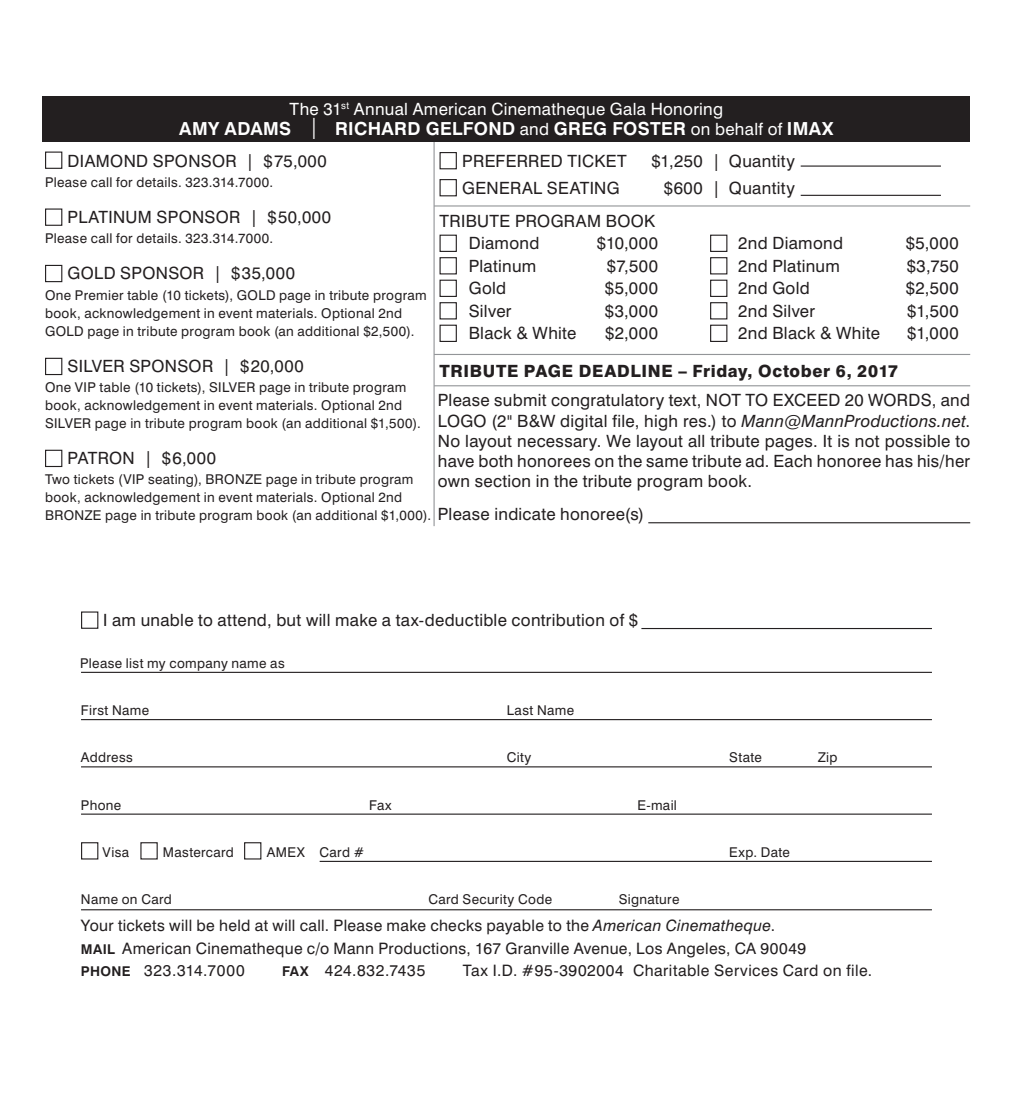
<style>
.page{position:relative;width:1013px;height:1114px;background:#fff}
.page>*{position:absolute;margin:0;border:0;box-sizing:border-box;transform-origin:0 0}
.t1{font:700 18px "Swiss 721 BT";letter-spacing:.02em;color:#fff}
.t2{font:16.88px/20.2px "Swiss 721 BT";letter-spacing:.02em;color:#231f20;text-align:justify}
.t3{font:16.88px "Swiss 721 BT";letter-spacing:.02em;color:#fff}
.t4{font:800 16.88px "Swiss 721 BT";letter-spacing:.04em;color:#231f20}
.t5{font:15.75px/22.5px "Swiss 721 BT";letter-spacing:.02em;color:#231f20}
.t6{font:15.75px "Swiss 721 BT";letter-spacing:.04em;color:#231f20}
.t7{font:13.5px/18px "Swiss 721 BT";letter-spacing:.025em;color:#231f20}
.s1{font-weight:400;font-stretch:condensed;font-size:21.15px}
.s2{font-weight:400;font-size:16.88px}
.s3{font-style:italic}
.s4{font-weight:700;font-size:13.5px}
</style>
<div class="page">
<hr style="left:433px;top:142px;width:1px;height:384px;background:#939598">
<div style="left:43px;top:96px;width:927px;height:46px;background:#231f20"></div>
<hr style="left:81px;top:672px;width:851px;height:1px;background:#231f20">
<hr style="left:81px;top:719px;width:851px;height:1px;background:#231f20">
<hr style="left:81px;top:766px;width:851px;height:1px;background:#231f20">
<hr style="left:81px;top:813px;width:851px;height:2px;background:#231f20">
<hr style="left:81px;top:909px;width:851px;height:1px;background:#231f20">
<hr style="left:319px;top:861px;width:613px;height:1px;background:#231f20">
<hr style="left:641px;top:628px;width:291px;height:1px;background:#231f20">
<hr style="left:648px;top:522px;width:322px;height:1px;background:#231f20">
<hr style="left:434px;top:205px;width:536px;height:2px;background:#939598">
<hr style="left:434px;top:354px;width:536px;height:1px;background:#939598">
<hr style="left:434px;top:385px;width:536px;height:1px;background:#939598">
<hr style="left:800px;top:165px;width:140px;height:2px;background:#231f20">
<hr style="left:800px;top:195px;width:140px;height:1px;background:#231f20">
<div style="left:439px;top:235px;width:18px;height:17px;background:#fff;border:1px solid #231f20"></div>
<div style="left:439px;top:257px;width:18px;height:17px;background:#fff;border:1px solid #231f20"></div>
<div style="left:439px;top:280px;width:18px;height:17px;background:#fff;border:1px solid #231f20"></div>
<div style="left:439px;top:302px;width:18px;height:17px;background:#fff;border:1px solid #231f20"></div>
<div style="left:439px;top:325px;width:18px;height:17px;background:#fff;border:1px solid #231f20"></div>
<div style="left:710px;top:235px;width:17px;height:17px;background:#fff;border:1px solid #231f20"></div>
<div style="left:710px;top:257px;width:17px;height:17px;background:#fff;border:1px solid #231f20"></div>
<div style="left:710px;top:280px;width:17px;height:17px;background:#fff;border:1px solid #231f20"></div>
<div style="left:710px;top:302px;width:17px;height:17px;background:#fff;border:1px solid #231f20"></div>
<div style="left:710px;top:325px;width:17px;height:17px;background:#fff;border:1px solid #231f20"></div>
<div style="left:439px;top:152px;width:18px;height:17px;background:#fff;border:1px solid #231f20"></div>
<div style="left:439px;top:179px;width:18px;height:17px;background:#fff;border:1px solid #231f20"></div>
<div style="left:81px;top:611px;width:17px;height:18px;background:#fff;border:1px solid #231f20"></div>
<div style="left:81px;top:842px;width:17px;height:17px;background:#fff;border:1px solid #231f20"></div>
<div style="left:140px;top:842px;width:18px;height:17px;background:#fff;border:1px solid #231f20"></div>
<div style="left:244px;top:842px;width:17px;height:17px;background:#fff;border:1px solid #231f20"></div>
<div style="left:45px;top:152px;width:17px;height:17px;background:#fff;border:1px solid #231f20"></div>
<div style="left:45px;top:208px;width:17px;height:18px;background:#fff;border:1px solid #231f20"></div>
<div style="left:45px;top:265px;width:17px;height:17px;background:#fff;border:1px solid #231f20"></div>
<div style="left:45px;top:358px;width:17px;height:17px;background:#fff;border:1px solid #231f20"></div>
<div style="left:45px;top:450px;width:17px;height:17px;background:#fff;border:1px solid #231f20"></div>
<p class="t3" style="left:289px;top:99px;width:435px">The 31<sup>st</sup> Annual American Cinematheque Gala Honoring</p>
<p class="t1" style="left:179px;top:118px;width:655px">AMY ADAMS <span class="s1">|</span> RICHARD GELFOND <span class="s2">and</span> GREG FOSTER <span class="s2">on behalf of</span> IMAX</p>
<p class="t2" style="left:68px;top:150px;width:261px">DIAMOND SPONSOR | $75,000</p>
<p class="t7" style="left:45px;top:173px;width:230px">Please call for details. 323.314.7000.</p>
<p class="t2" style="left:68px;top:207px;width:265px">PLATINUM SPONSOR | $50,000</p>
<p class="t7" style="left:45px;top:229px;width:230px">Please call for details. 323.314.7000.</p>
<p class="t2" style="left:68px;top:263px;width:229px">GOLD SPONSOR | $35,000</p>
<p class="t7" style="left:45px;top:286px;width:383px">One Premier table (10 tickets), GOLD page in tribute program book, acknowledgement in event materials. Optional 2nd<br>GOLD page in tribute program book (an additional $2,500).</p>
<p class="t2" style="left:68px;top:355px;width:237px">SILVER SPONSOR | $20,000</p>
<p class="t7" style="left:45px;top:378px;width:377px">One VIP table (10 tickets), SILVER page in tribute program book, acknowledgement in event materials. Optional 2nd<br>SILVER page in tribute program book (an additional $1,500).</p>
<p class="t2" style="left:68px;top:447px;width:150px">PATRON | $6,000</p>
<p class="t7" style="left:45px;top:470px;width:387px">Two tickets (VIP seating), BRONZE page in tribute program book, acknowledgement in event materials. Optional 2nd<br>BRONZE page in tribute program book (an additional $1,000).</p>
<p class="t2" style="left:462px;top:150px;width:166px">PREFERRED TICKET</p>
<p class="t2" style="left:651px;top:150px;width:145px">$1,250 | Quantity</p>
<p class="t2" style="left:462px;top:177px;width:159px">GENERAL SEATING</p>
<p class="t2" style="left:664px;top:177px;width:132px">$600 | Quantity</p>
<p class="t2" style="left:469px;top:209px;width:188px;line-height:22.5px;text-indent:-29px">TRIBUTE PROGRAM BOOK<br>Diamond</p>
<p class="t2" style="left:597px;top:233px;width:63px">$10,000</p>
<p class="t2" style="left:738px;top:233px;width:106px">2nd Diamond</p>
<p class="t2" style="left:905px;top:233px;width:55px">$5,000</p>
<p class="t2" style="left:469px;top:256px;width:69px">Platinum</p>
<p class="t2" style="left:607px;top:256px;width:53px">$7,500</p>
<p class="t2" style="left:738px;top:256px;width:103px">2nd Platinum</p>
<p class="t2" style="left:906px;top:256px;width:53px">$3,750</p>
<p class="t2" style="left:469px;top:278px;width:39px">Gold</p>
<p class="t2" style="left:605px;top:278px;width:55px">$5,000</p>
<p class="t2" style="left:738px;top:278px;width:73px">2nd Gold</p>
<p class="t2" style="left:905px;top:278px;width:54px">$2,500</p>
<p class="t2" style="left:469px;top:301px;width:44px">Silver</p>
<p class="t2" style="left:605px;top:301px;width:55px">$3,000</p>
<p class="t2" style="left:738px;top:301px;width:78px">2nd Silver</p>
<p class="t2" style="left:907px;top:301px;width:53px">$1,500</p>
<p class="t2" style="left:469px;top:323px;width:109px">Black &amp; White</p>
<p class="t2" style="left:605px;top:323px;width:54px">$2,000</p>
<p class="t2" style="left:738px;top:323px;width:143px">2nd Black &amp; White</p>
<p class="t2" style="left:907px;top:323px;width:53px">$1,000</p>
<p class="t4" style="left:439px;top:360px;width:460px">TRIBUTE PAGE DEADLINE – Friday, October 6, 2017</p>
<p class="t2" style="left:438px;top:390px;width:534px">Please submit congratulatory text, NOT TO EXCEED 20 WORDS, and LOGO (2" B&amp;W digital file, high res.) to <span class="s3">Mann@MannProductions.net</span>.<br>No layout necessary. We layout all tribute pages. It is not possible to have both honorees on the same tribute ad. Each honoree has his/her own section in the tribute program book.</p>
<p class="t2" style="left:438px;top:504px;width:208px">Please indicate honoree(s)</p>
<p class="t2" style="left:103px;top:610px;width:536px">I am unable to attend, but will make a tax-deductible contribution of $</p>
<p class="t7" style="left:80px;top:654px;width:206px">Please list my company name as</p>
<p class="t7" style="left:81px;top:701px;width:70px">First Name</p>
<p class="t7" style="left:507px;top:701px;width:69px">Last Name</p>
<p class="t7" style="left:81px;top:748px;width:53px">Address</p>
<p class="t7" style="left:507px;top:748px;width:26px">City</p>
<p class="t7" style="left:729px;top:748px;width:34px">State</p>
<p class="t7" style="left:817px;top:748px;width:21px">Zip</p>
<p class="t7" style="left:81px;top:795px;width:42px">Phone</p>
<p class="t7" style="left:369px;top:795px;width:24px">Fax</p>
<p class="t7" style="left:637px;top:795px;width:41px">E-mail</p>
<p class="t7" style="left:103px;top:843px;width:28px">Visa</p>
<p class="t7" style="left:163px;top:843px;width:73px">Mastercard</p>
<p class="t7" style="left:267px;top:843px;width:99px">AMEX Card #</p>
<p class="t7" style="left:729px;top:843px;width:62px">Exp. Date</p>
<p class="t7" style="left:81px;top:890px;width:92px">Name on Card</p>
<p class="t7" style="left:428px;top:890px;width:125px">Card Security Code</p>
<p class="t7" style="left:618px;top:890px;width:62px">Signature</p>
<p class="t5" style="left:81px;top:914px;width:726px">Your tickets will be held at will call. Please make checks payable to the <span class="s3">American Cinematheque</span>.<br><span class="s4">MAIL</span> American Cinematheque c/o Mann Productions, 167 Granville Avenue, Los Angeles, CA 90049<br><span class="s4">PHONE</span> 323.314.7000</p>
<p class="t6" style="left:282px;top:961px;width:145px"><span class="s4">FAX</span> 424.832.7435</p>
<p class="t5" style="left:463px;top:959px;width:411px">Tax I.D. #95-3902004 Charitable Services Card on file.</p>
</div>
